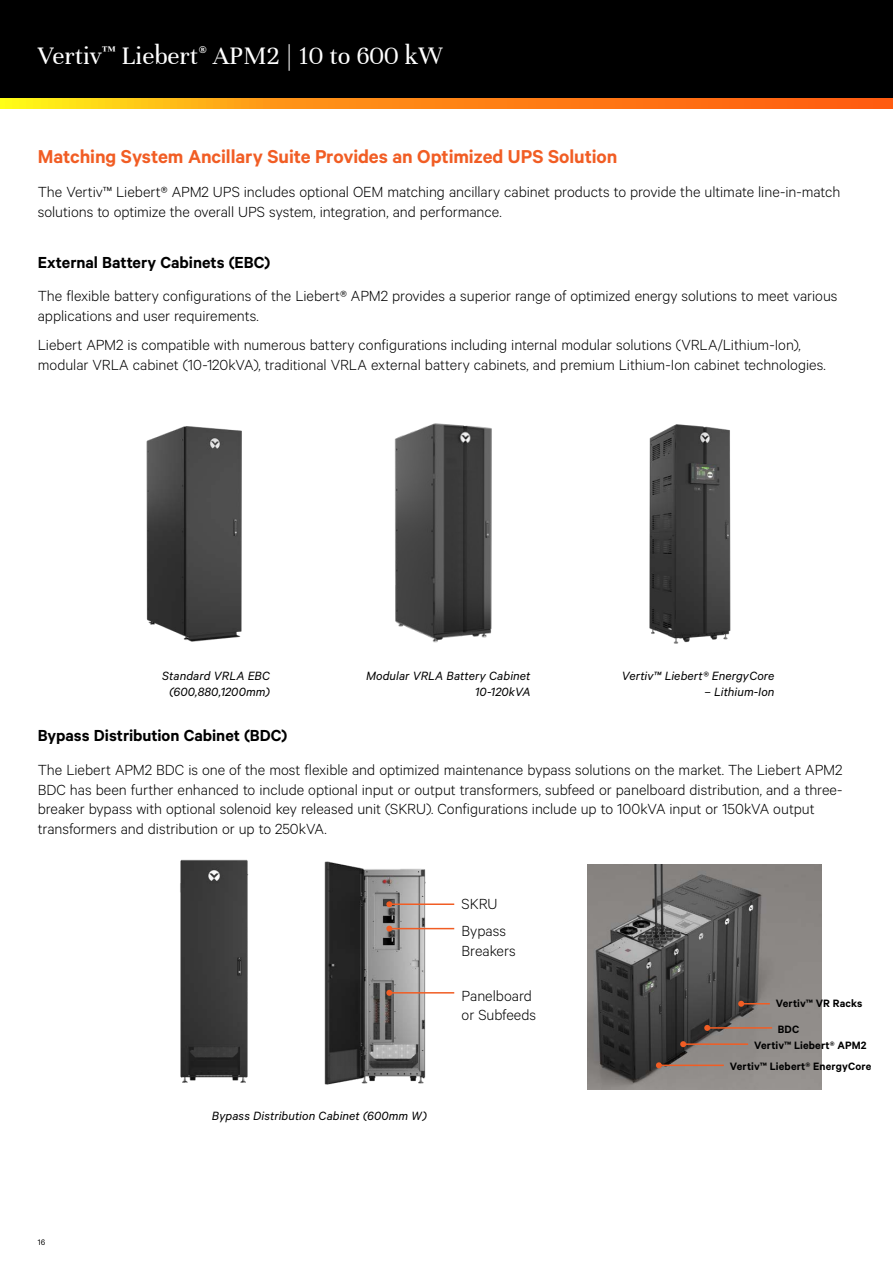
<style>
.page{position:relative;width:893px;height:1263px;background:#fff}
.page>*{position:absolute;margin:0;border:0;box-sizing:border-box;transform-origin:0 0}
.t1{font:27px "Unna";color:#fff}
.t2{font:600 21px "Calibre";letter-spacing:-.005em;color:#f15d24}
.t3{font:600 18px "Calibre";color:#000}
.t4{font:300 16.5px/19.8px "Calibre";letter-spacing:-.005em;color:#000}
.t5{font:italic 13.5px/16.2px "Calibre";letter-spacing:.005em;color:#000;text-align:center}
.t6{font:600 12px/26.1px "Calibre";letter-spacing:.015em;color:#000}
.t7{font:9px "Calibre";color:#000}
</style>
<div class="page">
<div style="left:0;top:0;width:893px;height:108px;background:#000"></div>
<svg style="left:0;top:98px;width:893px;height:11px;background:#ff9014"></svg>
<img style="left:146px;top:426px;width:96px;height:216px">
<img style="left:649px;top:424px;width:82px;height:220px">
<img style="left:394px;top:423px;width:98px;height:220px">
<img style="left:180px;top:859px;width:69px;height:224px">
<img style="left:324px;top:861px;width:110px;height:224px">
<img style="left:587px;top:864px;width:234px;height:225px">
<hr style="left:389px;top:903px;width:65px;height:2px;background:#f15d24">
<svg style="left:386px;top:901px;width:6px;height:6px"></svg>
<hr style="left:659px;top:1064px;width:65px;height:2px;background:#f15d24">
<svg style="left:656px;top:1062px;width:6px;height:6px"></svg>
<hr style="left:683px;top:1043px;width:65px;height:2px;background:#f15d24">
<svg style="left:680px;top:1041px;width:6px;height:6px"></svg>
<hr style="left:707px;top:1027px;width:65px;height:2px;background:#f15d24">
<svg style="left:704px;top:1025px;width:6px;height:6px"></svg>
<svg style="left:738px;top:1001px;width:32px;height:6px"></svg>
<hr style="left:389px;top:928px;width:65px;height:1px;background:#f15d24">
<svg style="left:386px;top:925px;width:6px;height:6px"></svg>
<hr style="left:389px;top:992px;width:65px;height:1px;background:#f15d24">
<svg style="left:386px;top:990px;width:6px;height:6px"></svg>
<h1 class="t1" style="left:38px;top:40px;width:406px">Vertiv<sup>™</sup> Liebert<sup>®</sup> APM2 | 10 to 600 kW</h1>
<p class="t2" style="left:38px;top:144px;width:581px">Matching System Ancillary Suite Provides an Optimized UPS Solution</p>
<p class="t4" style="left:38px;top:181px;width:804px">The Vertiv™ Liebert® APM2 UPS includes optional OEM matching ancillary cabinet products to provide the ultimate line-in-match solutions to optimize the overall UPS system, integration, and performance.</p>
<p class="t3" style="left:38px;top:251px;width:234px">External Battery Cabinets (EBC)</p>
<p class="t4" style="left:38px;top:285px;width:801px">The flexible battery configurations of the Liebert® APM2 provides a superior range of optimized energy solutions to meet various applications and user requirements.</p>
<p class="t4" style="left:38px;top:334px;width:789px">Liebert APM2 is compatible with numerous battery configurations including internal modular solutions (VRLA/Lithium-Ion), modular VRLA cabinet (10-120kVA), traditional VRLA external battery cabinets, and premium Lithium-Ion cabinet technologies.</p>
<p class="t5" style="left:162px;top:667px;width:109px">Standard VRLA EBC (600,880,1200mm)</p>
<p class="t5" style="left:366px;top:667px;width:166px;text-align:right">Modular VRLA Battery Cabinet<br>10-120kVA</p>
<p class="t5" style="left:622px;top:667px;width:154px">Vertiv™ Liebert® EnergyCore</p>
<p class="t5" style="left:704px;top:683px;width:72px">– Lithium-Ion</p>
<p class="t3" style="left:38px;top:725px;width:251px">Bypass Distribution Cabinet (BDC)</p>
<p class="t4" style="left:38px;top:759px;width:806px">The Liebert APM2 BDC is one of the most flexible and optimized maintenance bypass solutions on the market. The Liebert APM2<br>BDC has been further enhanced to include optional input or output transformers, subfeed or panelboard distribution, and a three&shy;breaker bypass with optional solenoid key released unit (SKRU). Configurations include up to 100kVA input or 150kVA output transformers and distribution or up to 250kVA.</p>
<p class="t7" style="left:38px;top:1236px;width:9px">16</p>
<p class="t4" style="left:462px;top:893px;width:37px">SKRU</p>
<p class="t4" style="left:462px;top:920px;width:56px">Bypass<br>Breakers</p>
<p class="t4" style="left:462px;top:985px;width:76px">Panelboard or Subfeeds</p>
<p class="t5" style="left:212px;top:1107px;width:216px">Bypass Distribution Cabinet (600mm W)</p>
<p class="t6" style="left:776px;top:989px;width:88px">Vertiv™ VR Racks<br>BDC</p>
<p class="t6" style="left:730px;top:1034px;width:143px;line-height:21.1px;text-indent:24px">Vertiv™ Liebert® APM2<br>Vertiv™ Liebert® EnergyCore</p>
</div>
